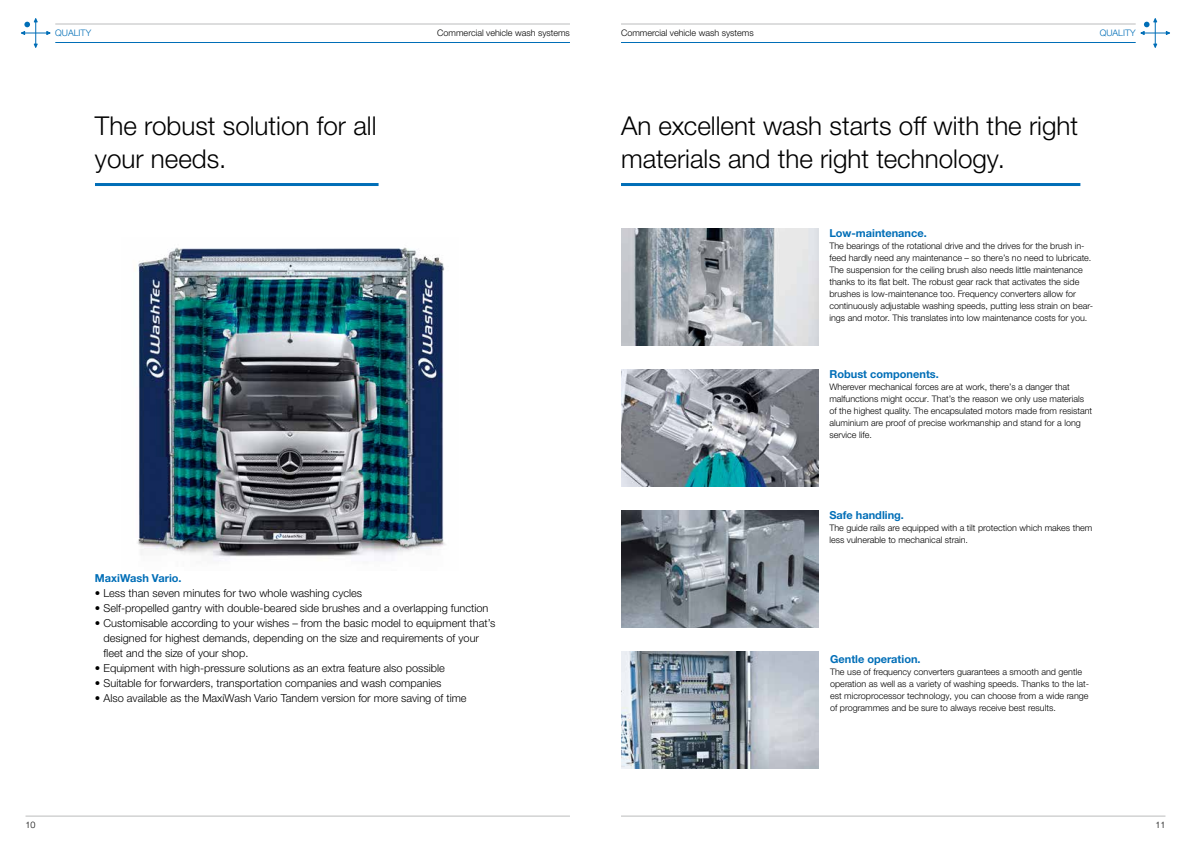
<style>
.page{position:relative;width:1191px;height:842px;background:#fff}
.page>*{position:absolute;margin:0;border:0;box-sizing:border-box;transform-origin:0 0}
.t1{font:300 26px/33px "Helvetica Neue LTW1 G";color:#000}
.t2{font:300 11px/15px "Helvetica Neue LTW1 G";color:#000}
.t3{font:700 11px "Helvetica Neue LTW1 G";color:#006eb7}
.t4{font:300 9px/12px "Helvetica Neue LTW1 G";color:#000}
.t5{font:300 9px "Helvetica Neue LTW1 G";color:#006eb7}
</style>
<div class="page">
<hr style="left:55px;top:42px;width:515px;height:1px;background:#006eb7">
<hr style="left:621px;top:42px;width:514px;height:1px;background:#006eb7">
<hr style="left:55px;top:24px;width:515px;height:1px;background:#bbbcbd">
<hr style="left:621px;top:24px;width:514px;height:1px;background:#bbbcbd">
<svg style="left:21px;top:18px;width:30px;height:30px"></svg>
<svg style="left:1140px;top:18px;width:30px;height:30px"></svg>
<hr style="left:621px;top:816px;width:544px;height:1px;background:#bbbcbd">
<hr style="left:26px;top:816px;width:544px;height:1px;background:#bbbcbd">
<img style="left:135px;top:247px;width:311px;height:310px">
<hr style="left:95px;top:183px;width:283px;height:3px;background:#006eb7">
<hr style="left:621px;top:183px;width:459px;height:3px;background:#006eb7">
<img style="left:621px;top:228px;width:197px;height:117px">
<img style="left:621px;top:369px;width:197px;height:117px">
<img style="left:621px;top:510px;width:197px;height:117px">
<img style="left:621px;top:651px;width:197px;height:117px">
<p class="t5" style="left:55px;top:27px;width:37px">QUALITY</p>
<p class="t4" style="left:437px;top:27px;width:134px">Commercial vehicle wash systems</p>
<p class="t4" style="left:621px;top:27px;width:134px">Commercial vehicle wash systems</p>
<p class="t5" style="left:1099px;top:27px;width:37px">QUALITY</p>
<h1 class="t1" style="left:95px;top:109px;width:283px">The robust solution for all your needs.</h1>
<h1 class="t1" style="left:621px;top:109px;width:458px">An excellent wash starts off with the right materials and the right technology.</h1>
<p class="t3" style="left:829px;top:226px;width:99px">Low-maintenance.</p>
<p class="t4" style="left:829px;top:240px;width:265px">The bearings of the rotational drive and the drives for the brush in&shy;feed hardly need any maintenance – so there’s no need to lubricate.<br>The suspension for the ceiling brush also needs little maintenance thanks to its flat belt. The robust gear rack that activates the side brushes is low-maintenance too. Frequency converters allow for continuously adjustable washing speeds, putting less strain on bear&shy;ings and motor. This translates into low maintenance costs for you.</p>
<p class="t3" style="left:829px;top:367px;width:111px">Robust components.</p>
<p class="t4" style="left:829px;top:381px;width:264px">Wherever mechanical forces are at work, there’s a danger that malfunctions might occur. That’s the reason we only use materials of the highest quality. The encapsulated motors made from resistant aluminium are proof of precise workmanship and stand for a long service life.</p>
<p class="t3" style="left:95px;top:571px;width:88px">MaxiWash Vario.</p>
<p class="t2" style="left:95px;top:586px;width:269px">• Less than seven minutes for two whole washing cycles</p>
<p class="t2" style="left:95px;top:601px;width:395px">• Self-propelled gantry with double-beared side brushes and a overlapping function</p>
<p class="t2" style="left:103px;top:616px;width:393px;text-indent:-9px">• Customisable according to your wishes – from the basic model to equipment that’s designed for highest demands, depending on the size and requirements of your fleet and the size of your shop.</p>
<p class="t2" style="left:95px;top:661px;width:351px">• Equipment with high-pressure solutions as an extra feature also possible</p>
<p class="t2" style="left:95px;top:676px;width:348px">• Suitable for forwarders, transportation companies and wash companies</p>
<p class="t2" style="left:95px;top:691px;width:373px">• Also available as the MaxiWash Vario Tandem version for more saving of time</p>
<p class="t3" style="left:829px;top:508px;width:76px">Safe handling.</p>
<p class="t4" style="left:829px;top:522px;width:264px">The guide rails are equipped with a tilt protection which makes them less vulnerable to mechanical strain.</p>
<p class="t3" style="left:830px;top:652px;width:92px">Gentle operation.</p>
<p class="t4" style="left:830px;top:666px;width:260px">The use of frequency converters guarantees a smooth and gentle operation as well as a variety of washing speeds. Thanks to the lat&shy;est microprocessor technology, you can choose from a wide range of programmes and be sure to always receive best results.</p>
<p class="t4" style="left:26px;top:819px;width:12px">10</p>
<p class="t4" style="left:1155px;top:819px;width:12px">11</p>
</div>
